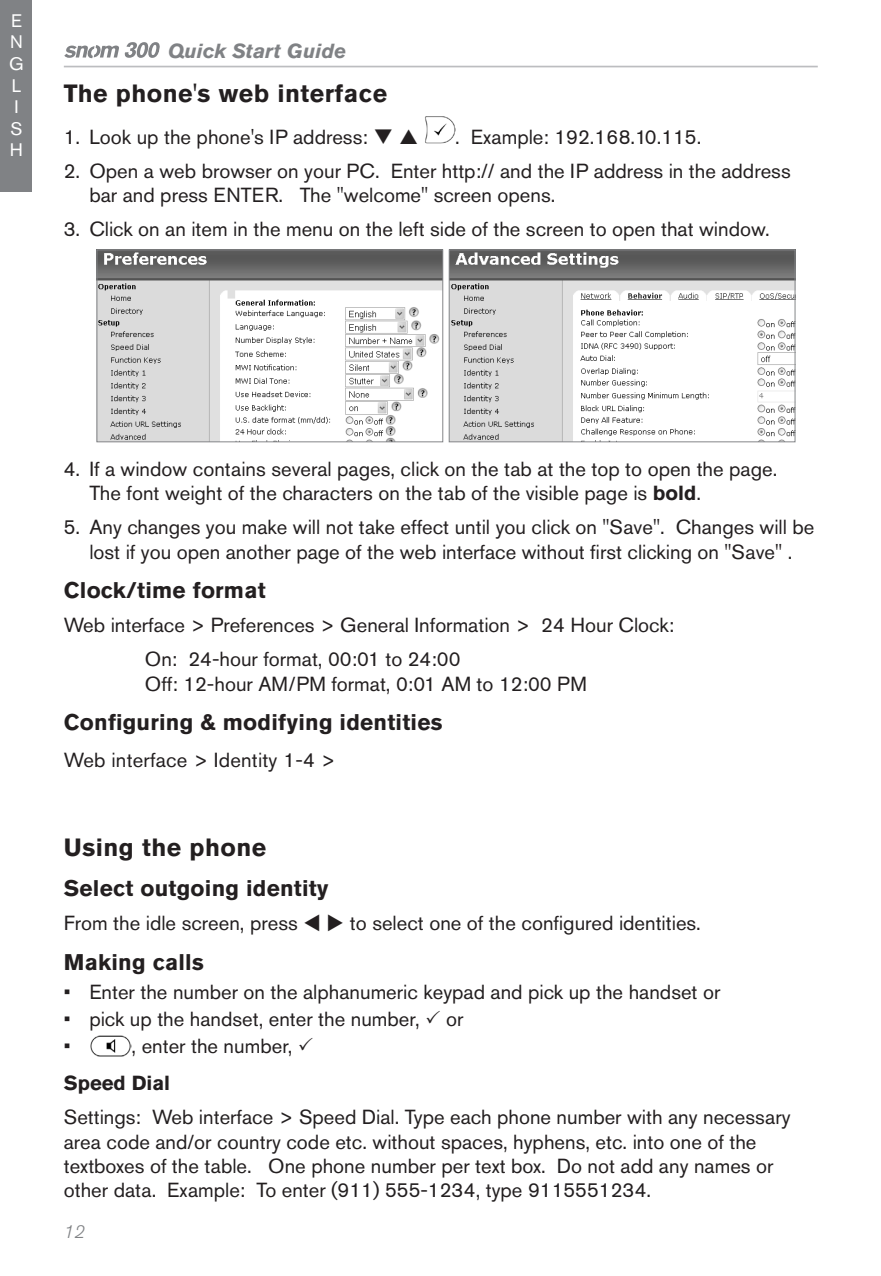
<style>
.page{position:relative;width:881px;height:1276px;background:#fff}
.page>*{position:absolute;margin:0;border:0;box-sizing:border-box;transform-origin:0 0}
.t1{font:700 24.75px "Akzidenz Grotesk Pro";letter-spacing:.02em;color:#231f20}
.t2{font:700 22.5px "Akzidenz Grotesk Pro";letter-spacing:.01em;color:#231f20}
.t3{font:20.25px/24.3px "Akzidenz Grotesk Pro";color:#231f20}
.t4{font:italic 700 20.25px "Akzidenz Grotesk Pro";color:#808285}
.t5{font:700 20.25px "Akzidenz Grotesk Pro";color:#231f20}
.t6{font:18px/21.6px "Akzidenz Grotesk Pro";color:#fff}
.t7{font:italic 300 18px "Akzidenz Grotesk Pro";color:#808285}
.s1{font-weight:700}
</style>
<div class="page">
<hr style="left:64px;top:66px;width:753px;height:1px;background:#bcbdc0">
<svg style="left:64px;top:42px;width:96px;height:16px"></svg>
<div style="left:0;top:0;width:32px;height:191px;background:#808285"></div>
<img style="left:425px;top:116px;width:30px;height:28px">
<img style="left:98px;top:251px;width:343px;height:189px">
<div style="left:96px;top:249px;width:347px;height:193px;border:1px solid #848689"></div>
<img style="left:450px;top:251px;width:343px;height:189px">
<div style="left:448px;top:249px;width:347px;height:193px;border:1px solid #848689"></div>
<img style="left:90px;top:1035px;width:41px;height:22px">
<p class="t6" style="left:9px;top:10px;width:16px">E<br>N<br>G<br>L<br>I<br>S<br>H</p>
<p class="t4" style="left:168px;top:38px;width:179px">Quick Start Guide</p>
<p class="t1" style="left:64px;top:77px;width:324px">The phone's web interface</p>
<p class="t3" style="left:64px;top:124px;width:331px">1. Look up the phone's IP address: ❑</p>
<p class="t3" style="left:455px;top:124px;width:247px">. Example: 192.168.10.115.</p>
<p class="t3" style="left:89px;top:158px;width:702px;text-indent:-26px">2. Open a web browser on your PC. Enter http:// and the IP address in the address bar and press ENTER. The "welcome" screen opens.</p>
<p class="t3" style="left:64px;top:216px;width:707px">3. Click on an item in the menu on the left side of the screen to open that window.</p>
<p class="t3" style="left:89px;top:457px;width:689px;text-indent:-26px">4. If a window contains several pages, click on the tab at the top to open the page.<br>The font weight of the characters on the tab of the visible page is <span class="s1">bold</span>.</p>
<p class="t3" style="left:64px;top:515px;width:751px;text-align:center">5. Any changes you make will not take effect until you click on "Save". Changes will be lost if you open another page of the web interface without first clicking on "Save" .</p>
<p class="t2" style="left:64px;top:576px;width:203px">Clock/time format</p>
<p class="t3" style="left:145px;top:608px;width:530px;line-height:33.8px;text-indent:-81px">Web interface &gt; Preferences &gt; General Information &gt; 24 Hour Clock:<br>On: 24-hour format, 00:01 to 24:00</p>
<p class="t3" style="left:145px;top:671px;width:443px">Off: 12-hour AM/PM format, 0:01 AM to 12:00 PM</p>
<p class="t2" style="left:64px;top:708px;width:380px">Configuring &amp; modifying identities</p>
<p class="t3" style="left:64px;top:748px;width:273px">Web interface &gt; Identity 1-4 &gt;</p>
<p class="t1" style="left:64px;top:832px;width:204px">Using the phone</p>
<p class="t2" style="left:64px;top:874px;width:266px">Select outgoing identity</p>
<p class="t3" style="left:64px;top:911px;width:638px">From the idle screen, press ▼ ◆ to select one of the configured identities.</p>
<p class="t2" style="left:64px;top:947px;width:141px">Making calls</p>
<p class="t3" style="left:64px;top:980px;width:657px">• Enter the number on the alphanumeric keypad and pick up the handset or</p>
<p class="t3" style="left:64px;top:1007px;width:357px">• pick up the handset, enter the number,</p>
<p class="t3" style="left:446px;top:1007px;width:19px">or</p>
<p class="t3" style="left:64px;top:1034px;width:8px">•</p>
<p class="t3" style="left:131px;top:1034px;width:162px">, enter the number,</p>
<p class="t5" style="left:64px;top:1070px;width:108px">Speed Dial</p>
<p class="t3" style="left:64px;top:1105px;width:728px">Settings: Web interface &gt; Speed Dial. Type each phone number with any necessary area code and/or country code etc. without spaces, hyphens, etc. into one of the textboxes of the table. One phone number per text box. Do not add any names or other data. Example: To enter (911) 555-1234, type 9115551234.</p>
<p class="t7" style="left:63px;top:1220px;width:22px">12</p>
</div>
